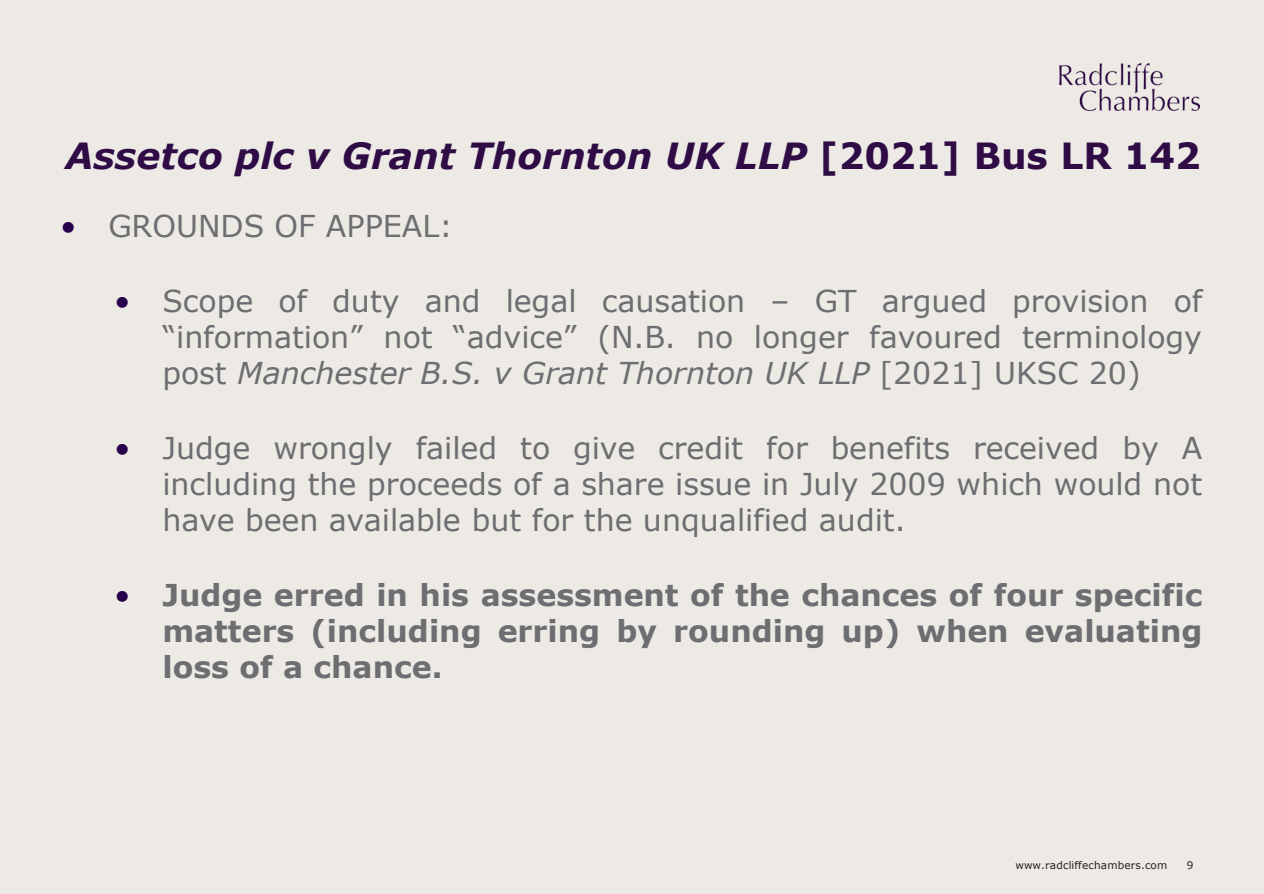
<style>
.page{position:relative;width:1264px;height:894px;background:#fff}
.page>*{position:absolute;margin:0;border:0;box-sizing:border-box;transform-origin:0 0}
.t1{font:italic 700 36px "Verdana";color:#2f0c46}
.t2{font:30px/36px "Verdana";color:#6d6e71;text-align:justify}
.t3{font:700 30px/36px "Verdana";color:#6d6e71;text-align:justify}
.t4{font:10.5px "Verdana";letter-spacing:.015em;color:#231f20}
.s1{font-style:normal}
.s2{color:#26004b}
.s3{font-style:italic}
.s4{font-weight:400;color:#26004b}
</style>
<div class="page">
<div style="left:0;top:0;width:1263px;height:893px;background:#edeae5"></div>
<img style="left:1059px;top:64px;width:140px;height:46px">
<h2 class="t1" style="left:66px;top:130px;width:1136px">Assetco plc v Grant Thornton UK LLP <span class="s1">[2021] Bus LR 142</span></h2>
<p class="t2" style="left:60px;top:207px;width:394px"><span class="s2">•</span> GROUNDS OF APPEAL:</p>
<p class="t2" style="left:162px;top:282px;width:1041px;text-indent:-48px"><span class="s2">•</span> Scope of duty and legal causation – GT argued provision of “information” not “advice” (N.B. no longer favoured terminology post <span class="s3">Manchester B.S. v Grant Thornton UK LLP</span> [2021] UKSC 20)</p>
<p class="t2" style="left:162px;top:430px;width:1041px;text-indent:-48px"><span class="s2">•</span> Judge wrongly failed to give credit for benefits received by A including the proceeds of a share issue in July 2009 which would not have been available but for the unqualified audit.</p>
<p class="t3" style="left:162px;top:576px;width:1041px;text-indent:-48px"><span class="s4">•</span> Judge erred in his assessment of the chances of four specific matters (including erring by rounding up) when evaluating loss of a chance.</p>
<p class="t4" style="left:1015px;top:858px;width:153px">www.radcliffechambers.com</p>
<p class="t4" style="left:1186px;top:858px;width:8px">9</p>
</div>
